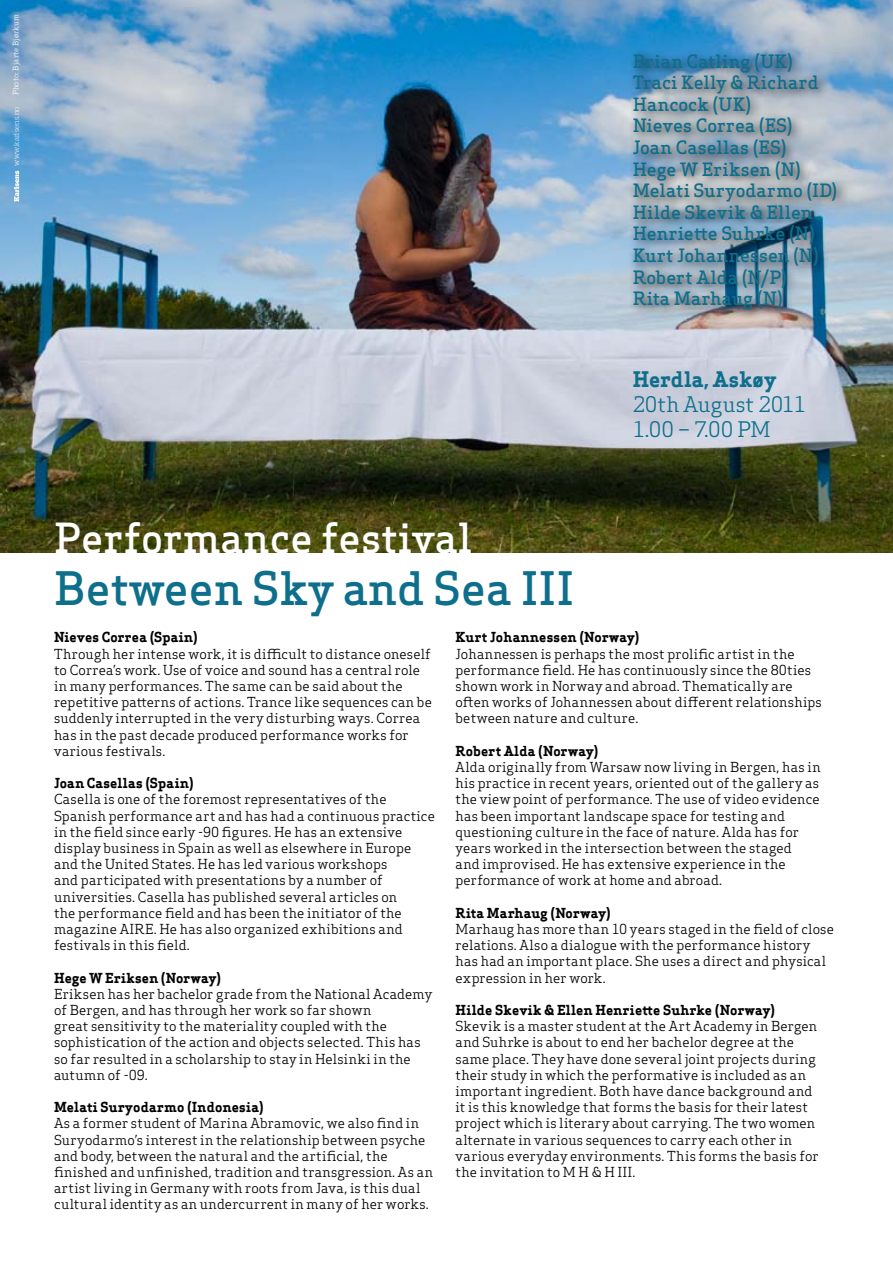
<style>
.page{position:relative;width:893px;height:1263px;background:#fff}
.page>*{position:absolute;margin:0;border:0;box-sizing:border-box;transform-origin:0 0}
.t1{font:500 45px "Apex Serif";color:#0e6f8d}
.t2{font:500 40.5px "Apex Serif";color:#fff}
.t3{font:21px/25.2px "Apex Serif";letter-spacing:-.01em;color:#0e6f8d}
.t4{font:700 21px "Apex Serif";letter-spacing:.015em;color:#0e6f8d}
.t5{font:500 18px/21.6px "Apex Serif";color:#0e6f8d}
.t6{font:13.5px/16.2px "Apex Serif";letter-spacing:.01em;color:#000}
.t7{font:700 13.5px "Apex Serif";letter-spacing:.015em;color:#000}
.t8{font:7.5px "Apex Serif";letter-spacing:.025em;color:#fff}
.t9{font:300 7.5px "Stag";letter-spacing:.03em;color:#fff}
</style>
<div class="page">
<img style="left:0;top:0;width:893px;height:553px">
<svg style="left:14px;top:171px;width:5px;height:31px"></svg>
<div style="left:627px;top:47px;width:222px;height:275px;background:#000;opacity:.75"></div>
<p class="t8" style="left:11px;top:95px;width:83px;rotate:-90deg">Photo: Bjarte Bjørkum</p>
<p class="t9" style="left:12px;top:166px;width:61px;rotate:-90deg">www.karlsens.no</p>
<h3 class="t5" style="left:633px;top:50px;width:206px">Brian Catling (UK)<br>Traci Kelly &amp; Richard<br>Hancock (UK)<br>Nieves Correa (ES)<br>Joan Casellas (ES)<br>Hege W Eriksen (N)<br>Melati Suryodarmo (ID)<br>Hilde Skevik &amp; Ellen<br>Henriette Suhrke (N)<br>Kurt Johannessen (N)<br>Robert Alda (N/P)<br>Rita Marhaug (N)</h3>
<h3 class="t4" style="left:633px;top:366px;width:145px">Herdla, Askøy</h3>
<h3 class="t3" style="left:633px;top:391px;width:175px">20th August 2011<br>1.00 – 7.00 PM</h3>
<h2 class="t2" style="left:54px;top:512px;width:420px">Performance festival</h2>
<h1 class="t1" style="left:54px;top:560px;width:522px">Between Sky and Sea III</h1>
<p class="t7" style="left:54px;top:629px;width:145px">Nieves Correa (Spain)</p>
<p class="t6" style="left:54px;top:645px;width:379px">Through her intense work, it is difficult to distance oneself to Correa’s work. Use of voice and sound has a central role in many performances. The same can be said about the repetitive patterns of actions. Trance like sequences can be suddenly interrupted in the very disturbing ways. Correa has in the past decade produced performance works for various festivals.</p>
<p class="t7" style="left:54px;top:775px;width:141px">Joan Casellas (Spain)</p>
<p class="t6" style="left:54px;top:791px;width:382px">Casella is one of the foremost representatives of the Spanish performance art and has had a continuous practice in the field since early -90 figures. He has an extensive display business in Spain as well as elsewhere in Europe and the United States. He has led various workshops<br>and participated with presentations by a number of universities. Casella has published several articles on<br>the performance field and has been the initiator of the magazine AIRE. He has also organized exhibitions and festivals in this field.</p>
<p class="t7" style="left:54px;top:969px;width:169px">Hege W Eriksen (Norway)</p>
<p class="t6" style="left:54px;top:986px;width:380px">Eriksen has her bachelor grade from the National Academy of Bergen, and has through her work so far shown<br>great sensitivity to the materiality coupled with the sophistication of the action and objects selected. This has so far resulted in a scholarship to stay in Helsinki in the autumn of -09.</p>
<p class="t7" style="left:54px;top:1099px;width:211px">Melati Suryodarmo (Indonesia)</p>
<p class="t6" style="left:54px;top:1115px;width:381px">As a former student of Marina Abramovic, we also find in Suryodarmo’s interest in the relationship between psyche and body, between the natural and the artificial, the finished and unfinished, tradition and transgression. As an artist living in Germany with roots from Java, is this dual cultural identity as an undercurrent in many of her works.</p>
<p class="t7" style="left:455px;top:629px;width:185px">Kurt Johannessen (Norway)</p>
<p class="t6" style="left:455px;top:645px;width:368px">Johannessen is perhaps the most prolific artist in the performance field. He has continuously since the 80ties shown work in Norway and abroad. Thematically are often works of Johannessen about different relationships between nature and culture.</p>
<p class="t7" style="left:455px;top:742px;width:144px">Robert Alda (Norway)</p>
<p class="t6" style="left:455px;top:759px;width:367px">Alda originally from Warsaw now living in Bergen, has in his practice in recent years, oriented out of the gallery as the view point of performance. The use of video evidence has been important landscape space for testing and questioning culture in the face of nature. Alda has for years worked in the intersection between the staged<br>and improvised. He has extensive experience in the performance of work at home and abroad.</p>
<p class="t7" style="left:455px;top:904px;width:157px">Rita Marhaug (Norway)</p>
<p class="t6" style="left:455px;top:921px;width:380px">Marhaug has more than 10 years staged in the field of close relations. Also a dialogue with the performance history has had an important place. She uses a direct and physical expression in her work.</p>
<p class="t7" style="left:455px;top:1001px;width:321px">Hilde Skevik &amp; Ellen Henriette Suhrke (Norway)</p>
<p class="t6" style="left:455px;top:1018px;width:365px">Skevik is a master student at the Art Academy in Bergen and Suhrke is about to end her bachelor degree at the same place. They have done several joint projects during their study in which the performative is included as an important ingredient. Both have dance background and it is this knowledge that forms the basis for their latest project which is literary about carrying. The two women alternate in various sequences to carry each other in various everyday environments. This forms the basis for the invitation to M H &amp; H III.</p>
</div>
